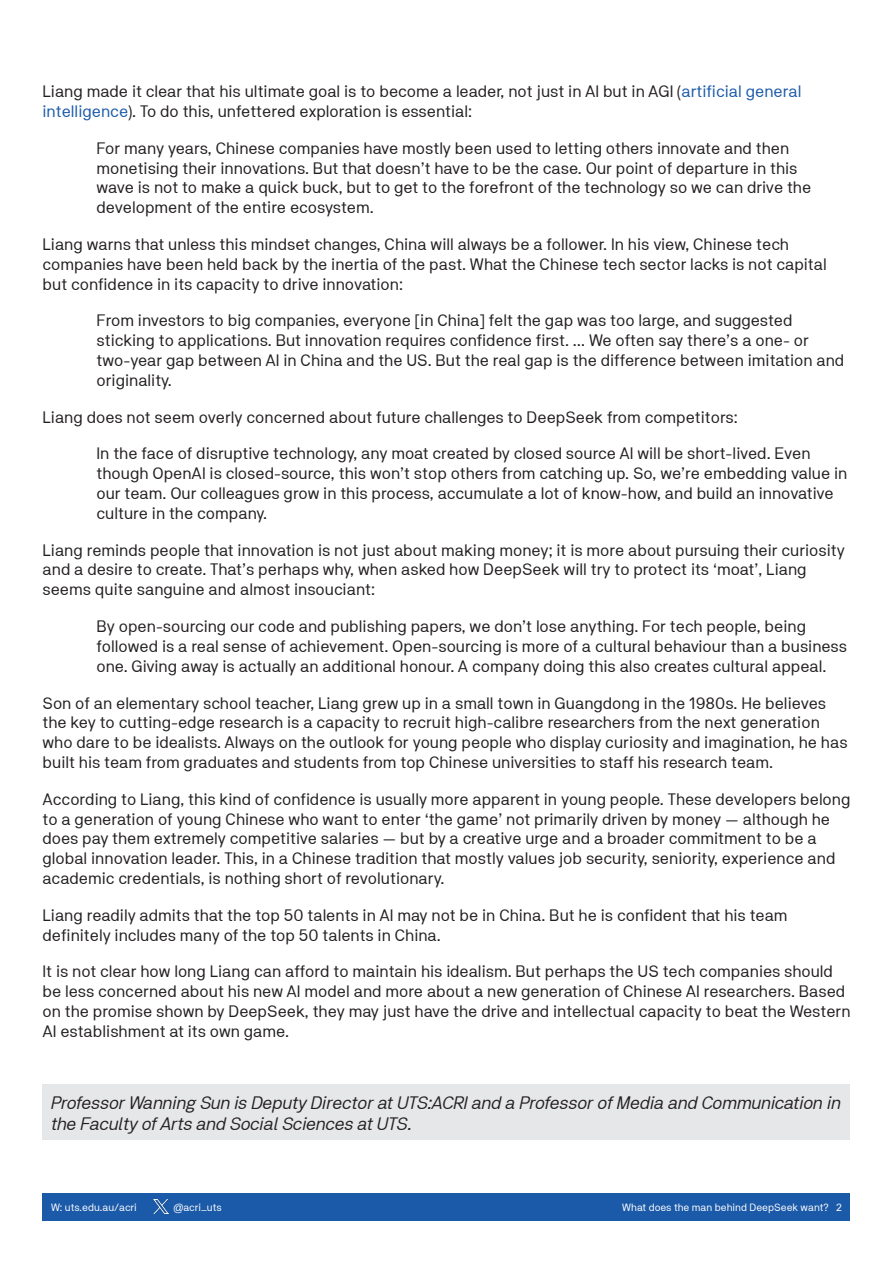
<style>
.page{position:relative;width:893px;height:1263px;background:#fff}
.page>*{position:absolute;margin:0;border:0;box-sizing:border-box;transform-origin:0 0}
.Author_bios{font:italic 18px/21.6px "NB Akademie Std";color:#231f20}
.Body_Copy{font:16.5px/19.8px "NB Akademie Std";color:#231f20}
.t1{font:10.5px "NB Akademie Std";color:#fff}
.s1{color:#1b5aa9}
</style>
<div class="page">
<div style="left:43px;top:1193px;width:807px;height:27px;background:#1b5aa9"></div>
<img style="left:153px;top:1199px;width:16px;height:15px">
<div style="left:43px;top:1084px;width:807px;height:56px;background:#e6e7e9"></div>
<p class="Body_Copy" style="left:43px;top:81px;width:761px">Liang made it clear that his ultimate goal is to become a leader, not just in AI but in AGI (<span class="s1">artificial general intelligence</span>). To do this, unfettered exploration is essential:</p>
<p class="Body_Copy" style="left:97px;top:138px;width:716px">For many years, Chinese companies have mostly been used to letting others innovate and then monetising their innovations. But that doesn’t have to be the case. Our point of departure in this wave is not to make a quick buck, but to get to the forefront of the technology so we can drive the development of the entire ecosystem.</p>
<p class="Body_Copy" style="left:43px;top:234px;width:786px">Liang warns that unless this mindset changes, China will always be a follower. In his view, Chinese tech companies have been held back by the inertia of the past. What the Chinese tech sector lacks is not capital but confidence in its capacity to drive innovation:</p>
<p class="Body_Copy" style="left:97px;top:311px;width:749px">From investors to big companies, everyone [in China] felt the gap was too large, and suggested sticking to applications. But innovation requires confidence first. … We often say there’s a one- or two-year gap between AI in China and the US. But the real gap is the difference between imitation and originality.</p>
<p class="Body_Copy" style="left:43px;top:407px;width:697px">Liang does not seem overly concerned about future challenges to DeepSeek from competitors:</p>
<p class="Body_Copy" style="left:97px;top:444px;width:752px">In the face of disruptive technology, any moat created by closed source AI will be short-lived. Even though OpenAI is closed-source, this won’t stop others from catching up. So, we’re embedding value in our team. Our colleagues grow in this process, accumulate a lot of know-how, and build an innovative culture in the company.</p>
<p class="Body_Copy" style="left:43px;top:540px;width:804px">Liang reminds people that innovation is not just about making money; it is more about pursuing their curiosity and a desire to create. That’s perhaps why, when asked how DeepSeek will try to protect its ‘moat’, Liang seems quite sanguine and almost insouciant:</p>
<p class="Body_Copy" style="left:97px;top:616px;width:752px">By open-sourcing our code and publishing papers, we don’t lose anything. For tech people, being followed is a real sense of achievement. Open-sourcing is more of a cultural behaviour than a business one. Giving away is actually an additional honour. A company doing this also creates cultural appeal.</p>
<p class="Body_Copy" style="left:43px;top:693px;width:807px">Son of an elementary school teacher, Liang grew up in a small town in Guangdong in the 1980s. He believes the key to cutting-edge research is a capacity to recruit high-calibre researchers from the next generation who dare to be idealists. Always on the outlook for young people who display curiosity and imagination, he has built his team from graduates and students from top Chinese universities to staff his research team.</p>
<p class="Body_Copy" style="left:43px;top:789px;width:809px">According to Liang, this kind of confidence is usually more apparent in young people. These developers belong to a generation of young Chinese who want to enter ‘the game’ not primarily driven by money — although he does pay them extremely competitive salaries — but by a creative urge and a broader commitment to be a global innovation leader. This, in a Chinese tradition that mostly values job security, seniority, experience and academic credentials, is nothing short of revolutionary.</p>
<p class="Body_Copy" style="left:43px;top:905px;width:747px">Liang readily admits that the top 50 talents in AI may not be in China. But he is confident that his team definitely includes many of the top 50 talents in China.</p>
<p class="Body_Copy" style="left:43px;top:961px;width:809px">It is not clear how long Liang can afford to maintain his idealism. But perhaps the US tech companies should be less concerned about his new AI model and more about a new generation of Chinese AI researchers. Based on the promise shown by DeepSeek, they may just have the drive and intellectual capacity to beat the Western AI establishment at its own game.</p>
<p class="Author_bios" style="left:51px;top:1091px;width:791px">Professor Wanning Sun is Deputy Director at UTS:ACRI and a Professor of Media and Communication in the Faculty of Arts and Social Sciences at UTS.</p>
<p class="t1" style="left:51px;top:1201px;width:87px">W: uts.edu.au/acri</p>
<p class="t1" style="left:173px;top:1201px;width:50px">@acri_uts</p>
<p class="t1" style="left:622px;top:1201px;width:221px">What does the man behind DeepSeek want? 2</p>
</div>
